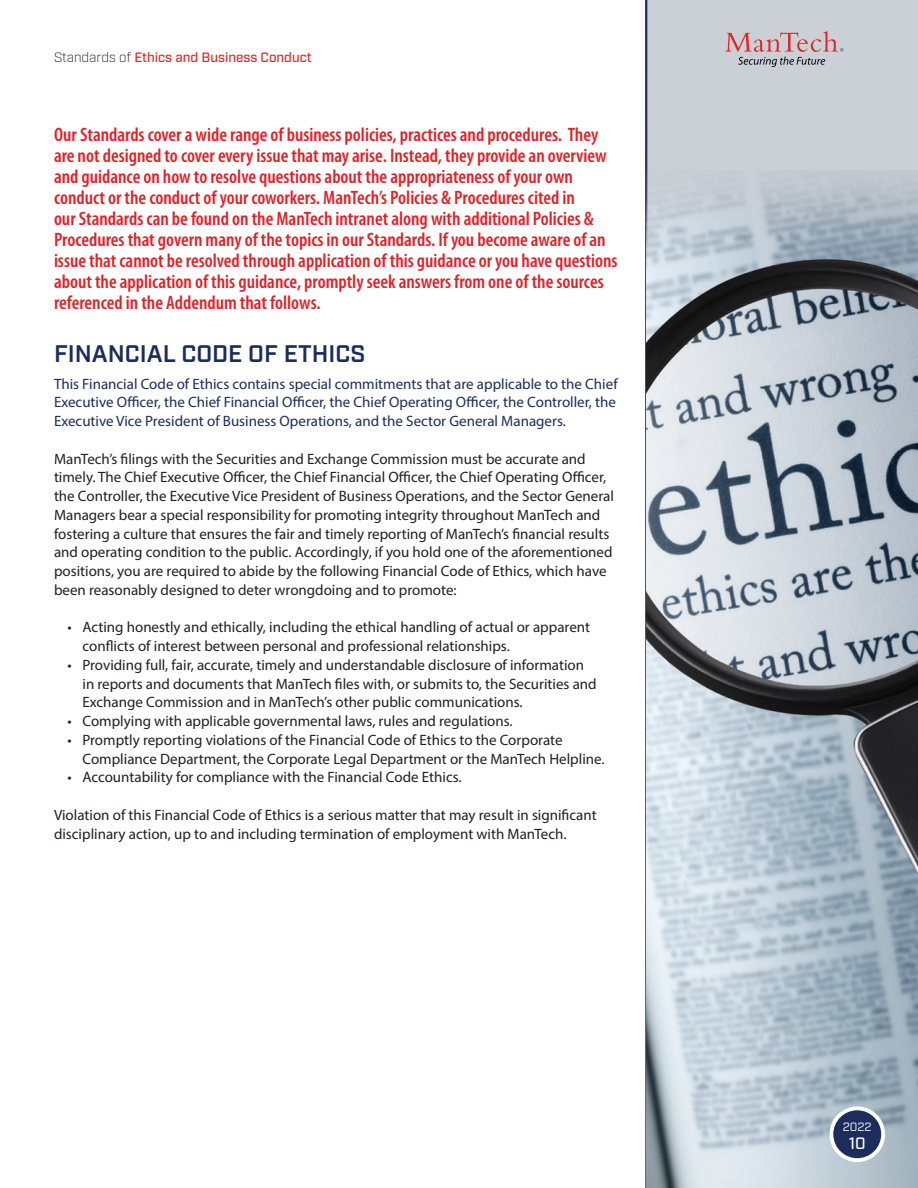
<style>
.page{position:relative;width:918px;height:1188px;background:#fff}
.page>*{position:absolute;margin:0;border:0;box-sizing:border-box;transform-origin:0 0}
._2016_Header_2{font:600 24px "Industry";color:#1c2d5d}
.Main_Body_Text{font:600 condensed 19.5px/21px "Myriad Pro";color:#e12227}
.t1{font:500 16.5px "Industry";color:#fff}
.Main_Body_Text-2{font:15px/18.8px "Myriad Pro";color:#231f20}
.Main_Body_Text-3{font:15px/18.8px "Myriad Pro";color:#1c2d5d;text-align:justify}
.t2{font:500 13.5px "Industry";color:#e12227}
.t3{font:12px "Industry";color:#fff}
.s1{font-weight:300;color:#231f20}
</style>
<div class="page">
<svg style="left:725px;top:31px;width:118px;height:36px;background:#c4b1b8"></svg>
<img style="left:647px;top:171px;width:271px;height:1017px">
<svg style="left:829px;top:1106px;width:56px;height:56px"></svg>
<div style="left:833px;top:1110px;width:48px;height:48px;background:#1c2d5d;border-radius:50%"></div>
<p class="t2" style="left:54px;top:50px;width:259px"><span class="s1">Standards of</span> Ethics and Business Conduct</p>
<p class="Main_Body_Text" style="left:54px;top:124px;width:565px">Our Standards cover a wide range of business policies, practices and procedures. They are not designed to cover every issue that may arise. Instead, they provide an overview and guidance on how to resolve questions about the appropriateness of your own conduct or the conduct of your coworkers. ManTech’s Policies &amp; Procedures cited in<br>our Standards can be found on the ManTech intranet along with additional Policies &amp; Procedures that govern many of the topics in our Standards. If you become aware of an issue that cannot be resolved through application of this guidance or you have questions about the application of this guidance, promptly seek answers from one of the sources referenced in the Addendum that follows.</p>
<p class="_2016_Header_2" style="left:54px;top:339px;width:29px">FINAN</p>
<p class="_2016_Header_2" style="left:125px;top:339px;width:28px">CIAL</p>
<p class="_2016_Header_2" style="left:181px;top:339px;width:183px">CODE OF ETHICS</p>
<p class="Main_Body_Text-3" style="left:54px;top:374px;width:565px">This Financial Code of Ethics contains special commitments that are applicable to the Chief Executive Officer, the Chief Financial Officer, the Chief Operating Officer, the Controller, the Executive Vice President of Business Operations, and the Sector General Managers.</p>
<p class="Main_Body_Text-2" style="left:54px;top:449px;width:562px">ManTech’s filings with the Securities and Exchange Commission must be accurate and timely. The Chief Executive Officer, the Chief Financial Officer, the Chief Operating Officer, the Controller, the Executive Vice President of Business Operations, and the Sector General Managers bear a special responsibility for promoting integrity throughout ManTech and fostering a culture that ensures the fair and timely reporting of ManTech’s financial results and operating condition to the public. Accordingly, if you hold one of the aforementioned positions, you are required to abide by the following Financial Code of Ethics, which have been reasonably designed to deter wrongdoing and to promote:</p>
<p class="Main_Body_Text-2" style="left:82px;top:618px;width:509px;text-indent:-15px">• Acting honestly and ethically, including the ethical handling of actual or apparent conflicts of interest between personal and professional relationships.</p>
<p class="Main_Body_Text-2" style="left:82px;top:655px;width:516px;text-indent:-15px">• Providing full, fair, accurate, timely and understandable disclosure of information in reports and documents that ManTech files with, or submits to, the Securities and<br>Exchange Commission and in ManTech’s other public communications.</p>
<p class="Main_Body_Text-2" style="left:68px;top:711px;width:447px">• Complying with applicable governmental laws, rules and regulations.</p>
<p class="Main_Body_Text-2" style="left:82px;top:730px;width:524px;text-indent:-15px">• Promptly reporting violations of the Financial Code of Ethics to the Corporate<br>Compliance Department, the Corporate Legal Department or the ManTech Helpline.</p>
<p class="Main_Body_Text-2" style="left:68px;top:768px;width:396px">• Accountability for compliance with the Financial Code Ethics.</p>
<p class="Main_Body_Text-2" style="left:54px;top:805px;width:544px">Violation of this Financial Code of Ethics is a serious matter that may result in significant disciplinary action, up to and including termination of employment with ManTech.</p>
<p class="t3" style="left:843px;top:1119px;width:31px">2022</p>
<p class="t1" style="left:849px;top:1133px;width:18px">10</p>
</div>
